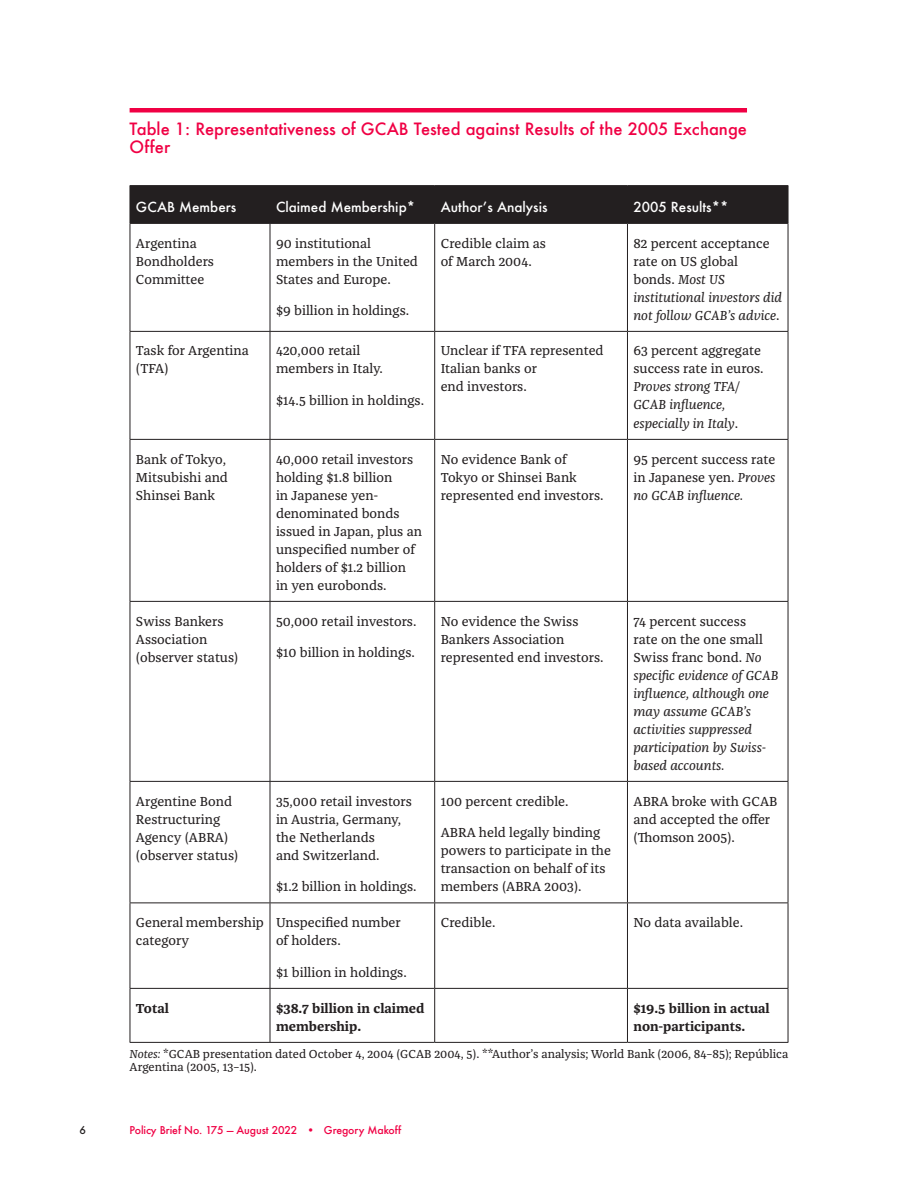
<style>
.page{position:relative;width:918px;height:1188px;background:#fff}
.page>*{position:absolute;margin:0;border:0;box-sizing:border-box;transform-origin:0 0}
.CIGI_Figure_Heading{font:500 16.5px/18px "Futura";color:#f00044}
.CIGI_Table_Body{font:13.5px/18px "Franziska Pro";color:#231f20}
.CIGI_Table_Body-2{font:italic 13.5px/18px "Franziska Pro";color:#231f20}
.CIGI_Table_Body-3{font:700 13.5px/18px "Franziska Pro";color:#231f20}
.CIGI_Table_Body-4{font:500 13.5px "Futura";color:#fff}
.CIGI_Source_Chart{font:12px/13.5px "Franziska Pro";color:#231f20}
.t1{font:500 10.5px "Futura";letter-spacing:-.01em;color:#f00044}
.t2{font:500 10.5px "Futura";color:#231f20}
.s1{font-style:normal}
.s2{font-style:italic}
</style>
<div class="page">
<hr style="left:130px;top:108px;width:617px;height:4px;background:#f00044">
<div style="left:131px;top:186px;width:657px;height:37px;background:#231f20"></div>
<hr style="left:130px;top:185px;width:140px;height:1px;background:#231f20">
<hr style="left:130px;top:186px;width:1px;height:37px;background:#231f20">
<hr style="left:270px;top:185px;width:165px;height:1px;background:#231f20">
<hr style="left:270px;top:186px;width:1px;height:37px;background:#231f20">
<hr style="left:435px;top:185px;width:192px;height:1px;background:#231f20">
<hr style="left:434px;top:186px;width:1px;height:37px;background:#231f20">
<hr style="left:627px;top:185px;width:161px;height:1px;background:#231f20">
<hr style="left:627px;top:186px;width:1px;height:37px;background:#231f20">
<hr style="left:788px;top:186px;width:1px;height:37px;background:#231f20">
<hr style="left:130px;top:223px;width:140px;height:1px;background:#231f20">
<hr style="left:130px;top:224px;width:1px;height:107px;background:#231f20">
<hr style="left:270px;top:223px;width:165px;height:1px;background:#231f20">
<hr style="left:270px;top:224px;width:1px;height:107px;background:#231f20">
<hr style="left:435px;top:223px;width:192px;height:1px;background:#231f20">
<hr style="left:434px;top:224px;width:1px;height:107px;background:#231f20">
<hr style="left:627px;top:223px;width:161px;height:1px;background:#231f20">
<hr style="left:627px;top:224px;width:1px;height:107px;background:#231f20">
<hr style="left:788px;top:224px;width:1px;height:107px;background:#231f20">
<hr style="left:130px;top:331px;width:140px;height:1px;background:#231f20">
<hr style="left:130px;top:332px;width:1px;height:107px;background:#231f20">
<hr style="left:270px;top:331px;width:165px;height:1px;background:#231f20">
<hr style="left:270px;top:332px;width:1px;height:107px;background:#231f20">
<hr style="left:435px;top:331px;width:192px;height:1px;background:#231f20">
<hr style="left:434px;top:332px;width:1px;height:107px;background:#231f20">
<hr style="left:627px;top:331px;width:161px;height:1px;background:#231f20">
<hr style="left:627px;top:332px;width:1px;height:107px;background:#231f20">
<hr style="left:788px;top:332px;width:1px;height:107px;background:#231f20">
<hr style="left:130px;top:439px;width:140px;height:1px;background:#231f20">
<hr style="left:130px;top:440px;width:1px;height:161px;background:#231f20">
<hr style="left:270px;top:439px;width:165px;height:1px;background:#231f20">
<hr style="left:270px;top:440px;width:1px;height:161px;background:#231f20">
<hr style="left:435px;top:439px;width:192px;height:1px;background:#231f20">
<hr style="left:434px;top:440px;width:1px;height:161px;background:#231f20">
<hr style="left:627px;top:439px;width:161px;height:1px;background:#231f20">
<hr style="left:627px;top:440px;width:1px;height:161px;background:#231f20">
<hr style="left:788px;top:440px;width:1px;height:161px;background:#231f20">
<hr style="left:130px;top:601px;width:140px;height:1px;background:#231f20">
<hr style="left:130px;top:602px;width:1px;height:179px;background:#231f20">
<hr style="left:270px;top:601px;width:165px;height:1px;background:#231f20">
<hr style="left:270px;top:602px;width:1px;height:179px;background:#231f20">
<hr style="left:435px;top:601px;width:192px;height:1px;background:#231f20">
<hr style="left:434px;top:602px;width:1px;height:179px;background:#231f20">
<hr style="left:627px;top:601px;width:161px;height:1px;background:#231f20">
<hr style="left:627px;top:602px;width:1px;height:179px;background:#231f20">
<hr style="left:788px;top:602px;width:1px;height:179px;background:#231f20">
<hr style="left:130px;top:781px;width:140px;height:1px;background:#231f20">
<hr style="left:130px;top:782px;width:1px;height:121px;background:#231f20">
<hr style="left:270px;top:781px;width:165px;height:1px;background:#231f20">
<hr style="left:270px;top:782px;width:1px;height:121px;background:#231f20">
<hr style="left:435px;top:781px;width:192px;height:1px;background:#231f20">
<hr style="left:434px;top:782px;width:1px;height:121px;background:#231f20">
<hr style="left:627px;top:781px;width:161px;height:1px;background:#231f20">
<hr style="left:627px;top:782px;width:1px;height:121px;background:#231f20">
<hr style="left:788px;top:782px;width:1px;height:121px;background:#231f20">
<hr style="left:130px;top:903px;width:140px;height:1px;background:#231f20">
<hr style="left:130px;top:903px;width:1px;height:85px;background:#231f20">
<hr style="left:270px;top:903px;width:165px;height:1px;background:#231f20">
<hr style="left:270px;top:903px;width:1px;height:85px;background:#231f20">
<hr style="left:435px;top:903px;width:192px;height:1px;background:#231f20">
<hr style="left:434px;top:903px;width:1px;height:85px;background:#231f20">
<hr style="left:627px;top:903px;width:161px;height:1px;background:#231f20">
<hr style="left:627px;top:903px;width:1px;height:85px;background:#231f20">
<hr style="left:788px;top:903px;width:1px;height:85px;background:#231f20">
<hr style="left:130px;top:988px;width:140px;height:1px;background:#231f20">
<hr style="left:130px;top:989px;width:1px;height:53px;background:#231f20">
<hr style="left:270px;top:988px;width:165px;height:1px;background:#231f20">
<hr style="left:270px;top:989px;width:1px;height:53px;background:#231f20">
<hr style="left:435px;top:988px;width:192px;height:1px;background:#231f20">
<hr style="left:434px;top:989px;width:1px;height:53px;background:#231f20">
<hr style="left:627px;top:988px;width:161px;height:1px;background:#231f20">
<hr style="left:627px;top:989px;width:1px;height:53px;background:#231f20">
<hr style="left:788px;top:989px;width:1px;height:53px;background:#231f20">
<hr style="left:130px;top:1042px;width:140px;height:1px;background:#231f20">
<hr style="left:270px;top:1042px;width:165px;height:1px;background:#231f20">
<hr style="left:435px;top:1042px;width:192px;height:1px;background:#231f20">
<hr style="left:627px;top:1042px;width:161px;height:1px;background:#231f20">
<p class="CIGI_Figure_Heading" style="left:130px;top:120px;width:619px">Table 1: Representativeness of GCAB Tested against Results of the 2005 Exchange<br>Offer</p>
<p class="CIGI_Table_Body-4" style="left:136px;top:197px;width:102px">GCAB Members</p>
<p class="CIGI_Table_Body-4" style="left:276px;top:197px;width:141px">Claimed Membership*</p>
<p class="CIGI_Table_Body-4" style="left:441px;top:197px;width:108px">Author’s Analysis</p>
<p class="CIGI_Table_Body-4" style="left:633px;top:197px;width:96px">2005 Results**</p>
<p class="CIGI_Table_Body" style="left:136px;top:234px;width:80px">Argentina<br>Bondholders<br>Committee</p>
<p class="CIGI_Table_Body" style="left:276px;top:234px;width:143px">90 institutional members in the United<br>States and Europe.</p>
<p class="CIGI_Table_Body" style="left:276px;top:301px;width:135px">$9 billion in holdings.</p>
<p class="CIGI_Table_Body" style="left:441px;top:234px;width:107px">Credible claim as of March 2004.</p>
<p class="CIGI_Table_Body-2" style="left:633px;top:234px;width:150px"><span class="s1">82 percent acceptance rate on US global bonds.</span> Most US institutional investors did not follow GCAB’s advice<span class="s1">.</span></p>
<p class="CIGI_Table_Body" style="left:136px;top:342px;width:114px">Task for Argentina (TFA)</p>
<p class="CIGI_Table_Body" style="left:276px;top:342px;width:109px">420,000 retail members in Italy.</p>
<p class="CIGI_Table_Body" style="left:276px;top:391px;width:150px">$14.5 billion in holdings.</p>
<p class="CIGI_Table_Body" style="left:441px;top:342px;width:164px">Unclear if TFA represented<br>Italian banks or<br>end investors.</p>
<p class="CIGI_Table_Body-2" style="left:633px;top:342px;width:132px"><span class="s1">63 percent aggregate success rate in euros.<br></span>Proves strong TFA/<br>GCAB influence, especially in Italy<span class="s1">.</span></p>
<p class="CIGI_Table_Body" style="left:136px;top:450px;width:94px">Bank of Tokyo,<br>Mitsubishi and<br>Shinsei Bank</p>
<p class="CIGI_Table_Body" style="left:276px;top:450px;width:147px">40,000 retail investors holding $1.8 billion<br>in Japanese yen&shy;denominated bonds issued in Japan, plus an unspecified number of holders of $1.2 billion<br>in yen eurobonds.</p>
<p class="CIGI_Table_Body" style="left:441px;top:450px;width:164px">No evidence Bank of<br>Tokyo or Shinsei Bank represented end investors.</p>
<p class="CIGI_Table_Body" style="left:633px;top:450px;width:144px;text-align:justify">95 percent success rate in Japanese yen. <span class="s2">Proves no GCAB influence.</span></p>
<p class="CIGI_Table_Body" style="left:136px;top:612px;width:104px">Swiss Bankers<br>Association (observer status)</p>
<p class="CIGI_Table_Body" style="left:276px;top:612px;width:142px">50,000 retail investors.</p>
<p class="CIGI_Table_Body" style="left:441px;top:612px;width:164px">No evidence the Swiss<br>Bankers Association represented end investors.</p>
<p class="CIGI_Table_Body-2" style="left:633px;top:612px;width:147px"><span class="s1">74 percent success<br>rate on the one small<br>Swiss franc bond.</span> No specific evidence of GCAB influence, although one may assume GCAB’s activities suppressed participation by Swiss&shy;based accounts.</p>
<p class="CIGI_Table_Body" style="left:276px;top:643px;width:140px">$10 billion in holdings.</p>
<p class="CIGI_Table_Body" style="left:136px;top:792px;width:104px">Argentine Bond<br>Restructuring<br>Agency (ABRA) (observer status)</p>
<p class="CIGI_Table_Body" style="left:276px;top:792px;width:137px">35,000 retail investors in Austria, Germany, the Netherlands<br>and Switzerland.</p>
<p class="CIGI_Table_Body" style="left:276px;top:877px;width:142px">$1.2 billion in holdings.</p>
<p class="CIGI_Table_Body" style="left:136px;top:913px;width:130px">General membership category</p>
<p class="CIGI_Table_Body" style="left:276px;top:913px;width:126px">Unspecified number of holders.</p>
<p class="CIGI_Table_Body" style="left:276px;top:963px;width:132px">$1 billion in holdings.</p>
<p class="CIGI_Table_Body" style="left:441px;top:792px;width:129px">100 percent credible.</p>
<p class="CIGI_Table_Body" style="left:441px;top:823px;width:172px">ABRA held legally binding powers to participate in the transaction on behalf of its members (ABRA 2003).</p>
<p class="CIGI_Table_Body" style="left:633px;top:792px;width:146px">ABRA broke with GCAB and accepted the offer (Thomson 2005).</p>
<p class="CIGI_Table_Body" style="left:441px;top:913px;width:56px">Credible.</p>
<p class="CIGI_Table_Body" style="left:633px;top:913px;width:111px">No data available.</p>
<p class="CIGI_Table_Body-3" style="left:136px;top:999px;width:34px">Total</p>
<p class="CIGI_Table_Body-3" style="left:276px;top:999px;width:150px">$38.7 billion in claimed membership.</p>
<p class="CIGI_Table_Body-3" style="left:633px;top:999px;width:138px">$19.5 billion in actual non-participants.</p>
<p class="CIGI_Source_Chart" style="left:130px;top:1047px;width:660px"><span class="s2">Notes:</span> *GCAB presentation dated October 4, 2004 (GCAB 2004, 5). **Author’s analysis; World Bank (2006, 84–85); República<br>Argentina (2005, 13–15).</p>
<p class="t2" style="left:80px;top:1123px;width:8px">6</p>
<p class="t1" style="left:130px;top:1123px;width:273px">Policy Brief No. 175 — August 2022 • Gregory Makoff</p>
</div>
